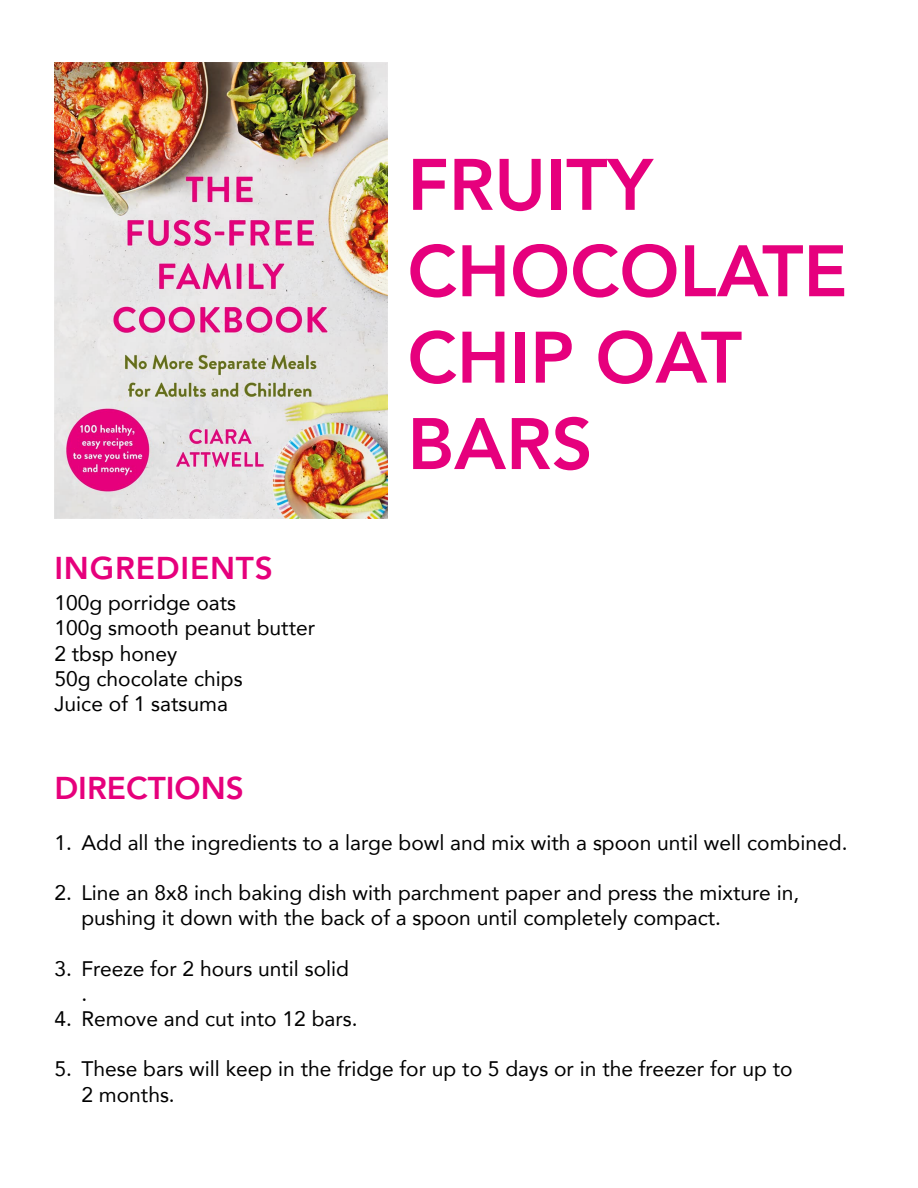
<style>
.page{position:relative;width:918px;height:1188px;background:#fff}
.page>*{position:absolute;margin:0;border:0;box-sizing:border-box;transform-origin:0 0}
.t1{font:800 72px/86.4px "Avenir";color:#e6007d}
.t2{font:800 31.5px "Avenir";letter-spacing:.025em;color:#e6007c}
.t3{font:800 31.5px "Avenir";color:#e6007c}
.t4{font:21px/25.2px "Avenir";color:#000}
</style>
<div class="page">
<img style="left:54px;top:62px;width:333px;height:456px">
<h2 class="t2" style="left:54px;top:543px;width:220px">INGREDIENTS</h2>
<p class="t4" style="left:54px;top:590px;width:262px">100g porridge oats<br>100g smooth peanut butter<br>2 tbsp honey<br>50g chocolate chips<br>Juice of 1 satsuma</p>
<h1 class="t1" style="left:407px;top:142px;width:441px">FRUITY<br>CHOCOLATE<br>CHIP OAT<br>BARS</h1>
<h2 class="t3" style="left:54px;top:764px;width:191px">DIRECTIONS</h2>
<p class="t4" style="left:54px;top:829px;width:795px">1. Add all the ingredients to a large bowl and mix with a spoon until well combined.</p>
<p class="t4" style="left:81px;top:880px;width:719px;text-indent:-27px">2. Line an 8x8 inch baking dish with parchment paper and press the mixture in, pushing it down with the back of a spoon until completely compact.</p>
<p class="t4" style="left:81px;top:955px;width:269px;text-indent:-27px">3. Freeze for 2 hours until solid .</p>
<p class="t4" style="left:54px;top:1006px;width:305px">4. Remove and cut into 12 bars.</p>
<p class="t4" style="left:81px;top:1056px;width:713px;text-indent:-27px">5. These bars will keep in the fridge for up to 5 days or in the freezer for up to<br>2 months.</p>
</div>
